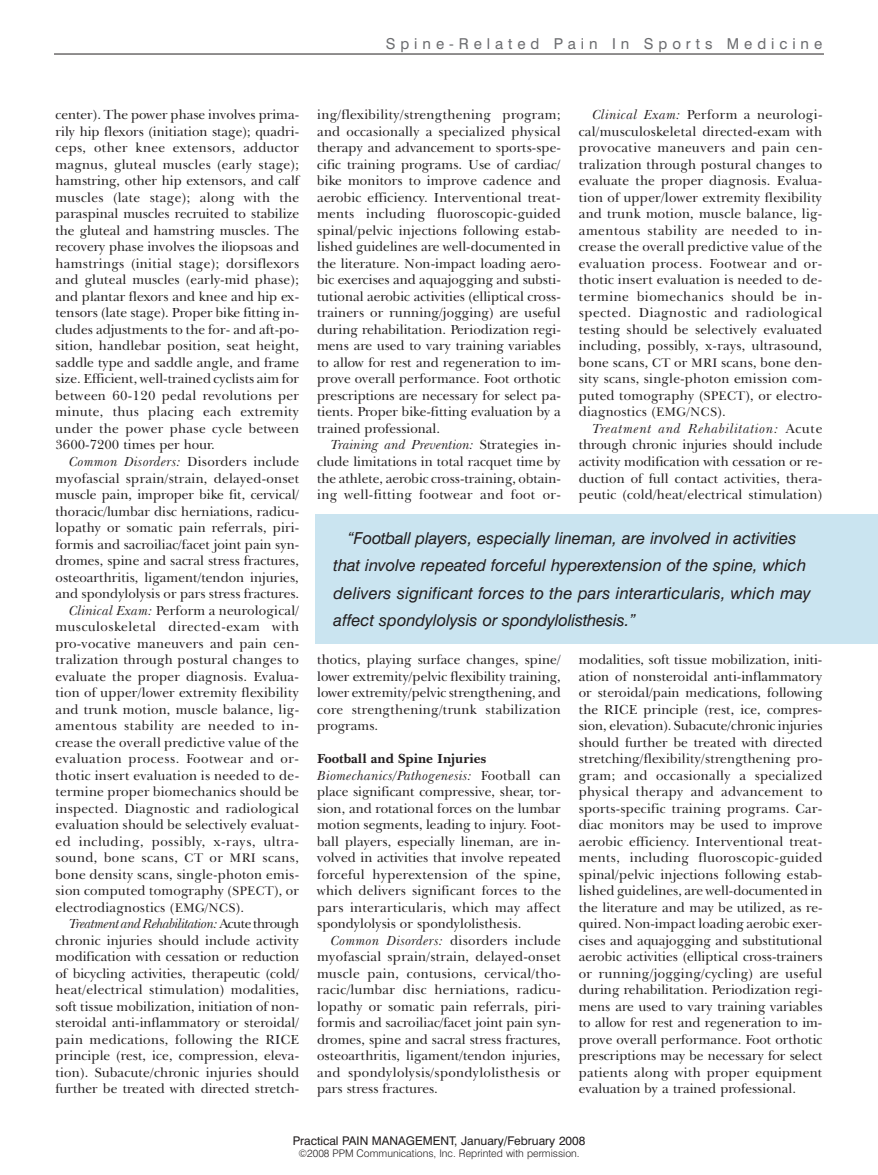
<style>
.page{position:relative;width:878px;height:1175px;background:#fff}
.page>*{position:absolute;margin:0;border:0;box-sizing:border-box;transform-origin:0 0}
.t1{font:italic 16.5px/27.5px "Swiss 721 BT";color:#231f20}
.t2{font:15px "Swiss 721 BT";letter-spacing:.33em;color:#6c6d70}
.t3{font:13.5px/16.5px "New Baskerville IT Cby BT";letter-spacing:.015em;color:#231f20;text-align:justify}
.t4{font:13.5px "New Baskerville IT Cby BT";letter-spacing:.04em;color:#231f20}
.t5{font:italic 13.5px "New Baskerville IT Cby BT";letter-spacing:-.025em;color:#231f20}
.t6{font:italic 13.5px "New Baskerville IT Cby BT";letter-spacing:.02em;color:#231f20}
.t7{font:12px "Swiss 721 BT";color:#231f20}
.t8{font:300 10.5px "Swiss 721 BT";color:#231f20}
.s1{font-style:normal}
.s2{font-style:italic}
.s3{font-size:12.75px}
.s4{font-weight:700}
</style>
<div class="page">
<hr style="left:54px;top:54px;width:770px;height:1px;background:#231f20">
<div style="left:315px;top:514px;width:563px;height:130px;background:#cae4f0"></div>
<p class="t2" style="left:386px;top:38px;width:438px">Spine-Related Pain In Sports Medicine</p>
<p class="t3" style="left:56px;top:108px;width:245px">center). The power phase involves prima&shy;rily hip flexors (initiation stage); quadri&shy;ceps, other knee extensors, adductor magnus, gluteal muscles (early stage); hamstring, other hip extensors, and calf muscles (late stage); along with the paraspinal muscles recruited to stabilize the gluteal and hamstring muscles. The recovery phase involves the iliopsoas and hamstrings (initial stage); dorsiflexors and gluteal muscles (early-mid phase); and plantar flexors and knee and hip ex&shy;tensors (late stage). Proper bike fitting in&shy;cludes adjustments to the for- and aft-po&shy;sition, handlebar position, seat height, saddle type and saddle angle, and frame size. Efficient, well-trained cyclists aim for between 60-120 pedal revolutions per minute, thus placing each extremity under the power phase cycle between 3600-7200 times per hour.</p>
<p class="t6" style="left:69px;top:456px;width:232px">Common Disorders: <span class="s1">Disorders include</span></p>
<p class="t3" style="left:56px;top:471px;width:245px">myofascial sprain/strain, delayed-onset</p>
<p class="t3" style="left:56px;top:488px;width:245px">muscle pain, improper bike fit, cervical/</p>
<p class="t3" style="left:56px;top:504px;width:245px">thoracic/lumbar disc herniations, radicu-</p>
<p class="t3" style="left:56px;top:521px;width:245px">lopathy or somatic pain referrals, piri-</p>
<p class="t3" style="left:56px;top:537px;width:245px">formis and sacroiliac/facet joint pain syn-</p>
<p class="t3" style="left:56px;top:554px;width:245px">dromes, spine and sacral stress fractures,</p>
<p class="t3" style="left:56px;top:570px;width:245px">osteoarthritis, ligament/tendon injuries,</p>
<p class="t3" style="left:56px;top:587px;width:245px">and spondylolysis or pars stress fractures.</p>
<p class="t3" style="left:69px;top:603px;width:231px"><span class="s2">Clinical Exam:</span> Perform a neurological/</p>
<p class="t4" style="left:56px;top:621px;width:245px">musculoskeletal directed-exam with</p>
<p class="t3" style="left:56px;top:636px;width:245px">pro-vocative maneuvers and pain cen-</p>
<p class="t3" style="left:56px;top:653px;width:245px">tralization through postural changes to</p>
<p class="t3" style="left:56px;top:669px;width:245px">evaluate the proper diagnosis. Evalua-</p>
<p class="t3" style="left:56px;top:686px;width:245px">tion of upper/lower extremity flexibility</p>
<p class="t3" style="left:56px;top:702px;width:245px">and trunk motion, muscle balance, lig-</p>
<p class="t4" style="left:56px;top:720px;width:245px">amentous stability are needed to in-</p>
<p class="t3" style="left:56px;top:735px;width:245px">crease the overall predictive value of the</p>
<p class="t4" style="left:56px;top:753px;width:245px">evaluation process. Footwear and or-</p>
<p class="t3" style="left:56px;top:768px;width:245px">thotic insert evaluation is needed to de-</p>
<p class="t3" style="left:56px;top:785px;width:245px">termine proper biomechanics should be</p>
<p class="t3" style="left:56px;top:801px;width:245px">inspected. Diagnostic and radiological</p>
<p class="t3" style="left:56px;top:818px;width:245px">evaluation should be selectively evaluat-</p>
<p class="t4" style="left:56px;top:836px;width:245px">ed including, possibly, x-rays, ultra-</p>
<p class="t3" style="left:56px;top:851px;width:245px">sound, bone scans, <span class="s3">CT</span> or <span class="s3">MRI</span> scans,</p>
<p class="t3" style="left:55px;top:867px;width:245px">bone density scans, single-photon emis-</p>
<p class="t3" style="left:55px;top:884px;width:245px">sion computed tomography (<span class="s3">SPECT</span>), or</p>
<p class="t3" style="left:55px;top:900px;width:190px">electrodiagnostics (<span class="s3">EMG/NCS</span>).</p>
<p class="t5" style="left:69px;top:918px;width:231px">Treatment and Rehabilitation: <span class="s1">Acute through</span></p>
<p class="t3" style="left:55px;top:933px;width:245px">chronic injuries should include activity</p>
<p class="t3" style="left:55px;top:950px;width:245px">modification with cessation or reduction</p>
<p class="t3" style="left:55px;top:966px;width:245px">of bicycling activities, therapeutic (cold/</p>
<p class="t3" style="left:55px;top:983px;width:245px">heat/electrical stimulation) modalities,</p>
<p class="t3" style="left:55px;top:999px;width:245px">soft tissue mobilization, initiation of non-</p>
<p class="t3" style="left:55px;top:1016px;width:245px">steroidal anti-inflammatory or steroidal/</p>
<p class="t3" style="left:55px;top:1032px;width:245px">pain medications, following the RICE</p>
<p class="t3" style="left:55px;top:1049px;width:245px">principle (rest, ice, compression, eleva-</p>
<p class="t3" style="left:55px;top:1065px;width:245px">tion). Subacute/chronic injuries should</p>
<p class="t3" style="left:55px;top:1082px;width:245px">further be treated with directed stretch-</p>
<p class="t3" style="left:317px;top:108px;width:245px">ing/flexibility/strengthening program; and occasionally a specialized physical therapy and advancement to sports-spe&shy;cific training programs. Use of cardiac/ bike monitors to improve cadence and aerobic efficiency. Interventional treat&shy;ments including fluoroscopic-guided spinal/pelvic injections following estab&shy;lished guidelines are well-documented in the literature. Non-impact loading aero&shy;bic exercises and aquajogging and substi&shy;tutional aerobic activities (elliptical cross&shy;trainers or running/jogging) are useful during rehabilitation. Periodization regi&shy;mens are used to vary training variables to allow for rest and regeneration to im&shy;prove overall performance. Foot orthotic prescriptions are necessary for select pa&shy;tients. Proper bike-fitting evaluation by a trained professional.</p>
<p class="t3" style="left:317px;top:438px;width:245px;text-indent:14px"><span class="s2">Training and Prevention:</span> Strategies in&shy;clude limitations in total racquet time by the athlete, aerobic cross-training, obtain&shy;ing well-fitting footwear and foot or-</p>
<p class="t3" style="left:578px;top:108px;width:245px;text-indent:14px"><span class="s2">Clinical Exam:</span> Perform a neurologi&shy;cal/musculoskeletal directed-exam with provocative maneuvers and pain cen&shy;tralization through postural changes to evaluate the proper diagnosis. Evalua&shy;tion of upper/lower extremity flexibility and trunk motion, muscle balance, lig&shy;amentous stability are needed to in&shy;crease the overall predictive value of the evaluation process. Footwear and or&shy;thotic insert evaluation is needed to de&shy;termine biomechanics should be in&shy;spected. Diagnostic and radiological testing should be selectively evaluated including, possibly, x-rays, ultrasound, bone scans, <span class="s3">CT</span> or <span class="s3">MRI</span> scans, bone den&shy;sity scans, single-photon emission com&shy;puted tomography (<span class="s3">SPECT</span>), or electro&shy;diagnostics (<span class="s3">EMG/NCS</span>).</p>
<p class="t3" style="left:579px;top:422px;width:245px;text-indent:14px"><span class="s2">Treatment and Rehabilitation:</span> Acute through chronic injuries should include activity modification with cessation or re&shy;duction of full contact activities, thera&shy;peutic (cold/heat/electrical stimulation)</p>
<p class="t1" style="left:333px;top:526px;width:478px;text-indent:13px">“Football players, especially lineman, are involved in activities that involve repeated forceful hyperextension of the spine, which delivers significant forces to the pars interarticularis, which may affect spondylolysis or spondylolisthesis.”</p>
<p class="t3" style="left:317px;top:653px;width:245px">thotics, playing surface changes, spine/ lower extremity/pelvic flexibility training, lower extremity/pelvic strengthening, and core strengthening/trunk stabilization programs.</p>
<p class="t3" style="left:317px;top:752px;width:245px;text-align:left"><span class="s4">Football and Spine Injuries </span><span class="s2">Biomechanics/Pathogenesis:</span> Football can place significant compressive, shear, tor&shy;sion, and rotational forces on the lumbar motion segments, leading to injury. Foot&shy;ball players, especially lineman, are in&shy;volved in activities that involve repeated forceful hyperextension of the spine, which delivers significant forces to the pars interarticularis, which may affect spondylolysis or spondylolisthesis.</p>
<p class="t3" style="left:317px;top:933px;width:245px;text-indent:14px"><span class="s2">Common Disorders:</span> disorders include myofascial sprain/strain, delayed-onset muscle pain, contusions, cervical/tho&shy;racic/lumbar disc herniations, radicu&shy;lopathy or somatic pain referrals, piri&shy;formis and sacroiliac/facet joint pain syn&shy;dromes, spine and sacral stress fractures, osteoarthritis, ligament/tendon injuries, and spondylolysis/spondylolisthesis or pars stress fractures.</p>
<p class="t3" style="left:578px;top:653px;width:245px">modalities, soft tissue mobilization, initi&shy;ation of nonsteroidal anti-inflammatory or steroidal/pain medications, following the RICE principle (rest, ice, compres&shy;sion, elevation). Subacute/chronic injuries should further be treated with directed stretching/flexibility/strengthening pro&shy;gram; and occasionally a specialized physical therapy and advancement to sports-specific training programs. Car&shy;diac monitors may be used to improve aerobic efficiency. Interventional treat&shy;ments, including fluoroscopic-guided spinal/pelvic injections following estab&shy;lished guidelines, are well-documented in the literature and may be utilized, as re&shy;quired. Non-impact loading aerobic exer&shy;cises and aquajogging and substitutional aerobic activities (elliptical cross-trainers or running/jogging/cycling) are useful during rehabilitation. Periodization regi&shy;mens are used to vary training variables to allow for rest and regeneration to im&shy;prove overall performance. Foot orthotic prescriptions may be necessary for select patients along with proper equipment evaluation by a trained professional.</p>
<p class="t7" style="left:293px;top:1135px;width:294px">Practical PAIN MANAGEMENT, January/February 2008</p>
<p class="t8" style="left:298px;top:1149px;width:283px">©2008 PPM Communications, Inc. Reprinted with permission.</p>
</div>
